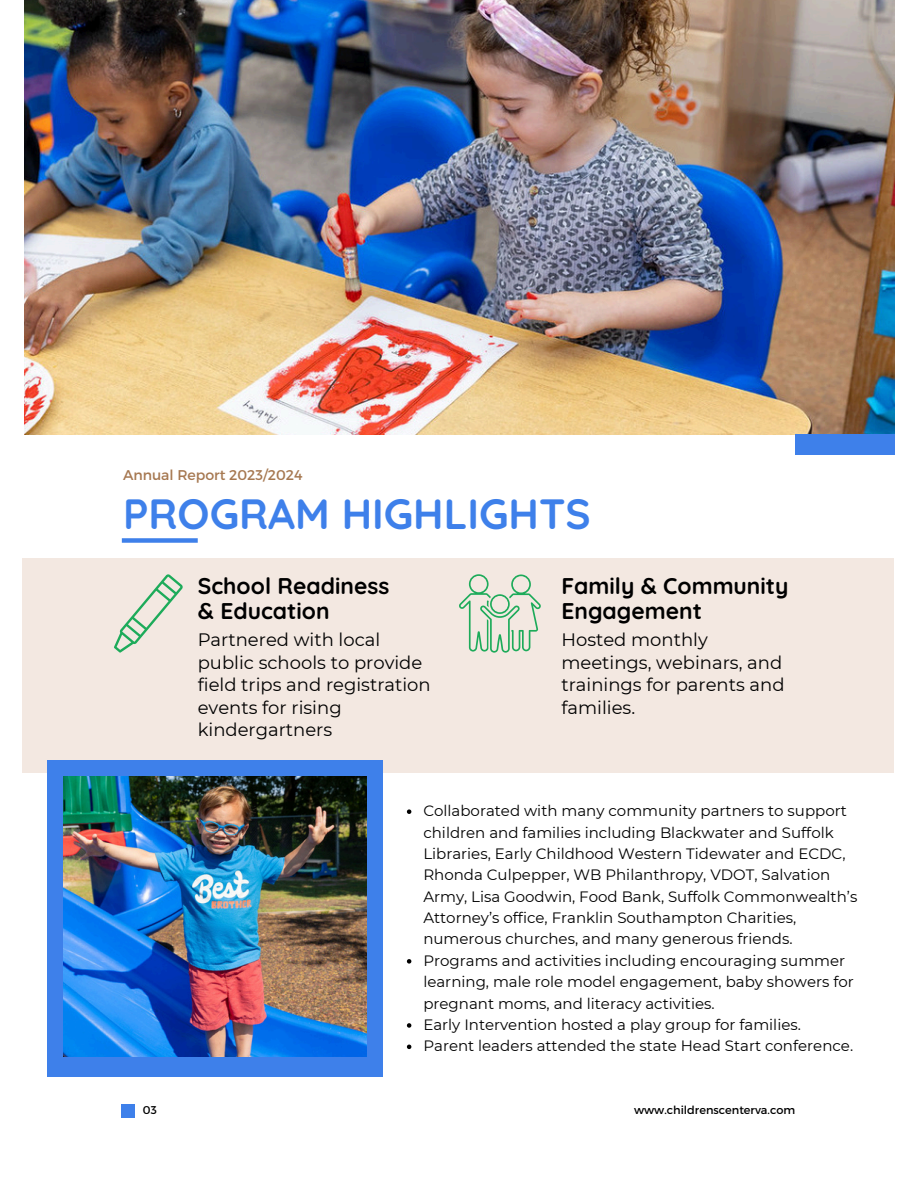
<style>
.page{position:relative;width:918px;height:1188px;background:#fff}
.page>*{position:absolute;margin:0;border:0;box-sizing:border-box;transform-origin:0 0}
.t1{font:700 42.3px "Quicksand";color:#3e80ea}
.t2{font:700 22.8px/24.8px "Quicksand";color:#000}
.t3{font:18px/22.5px "Montserrat";color:#000}
.t4{font:15px/21.3px "Montserrat";color:#000}
.t5{font:14.1px "Montserrat";color:#a67851}
.t6{font:11.25px "Montserrat";color:#000}
</style>
<div class="page">
<img style="left:24px;top:0;width:870px;height:435px">
<div style="left:122px;top:538px;width:76px;height:5px;background:#3e80ea"></div>
<div style="left:122px;top:1104px;width:13px;height:13px;background:#3e80ea"></div>
<div style="left:22px;top:559px;width:872px;height:214px;background:#f3e8e1"></div>
<div style="left:47px;top:760px;width:335px;height:317px;background:#3e80ea"></div>
<img style="left:64px;top:776px;width:302px;height:280px">
<div style="left:795px;top:435px;width:99px;height:20px;background:#3e80ea"></div>
<svg style="left:114px;top:574px;width:68px;height:79px"></svg>
<svg style="left:459px;top:574px;width:82px;height:79px"></svg>
<svg style="left:407px;top:809px;width:4px;height:5px"></svg>
<svg style="left:407px;top:959px;width:4px;height:5px"></svg>
<svg style="left:407px;top:1023px;width:4px;height:5px"></svg>
<svg style="left:407px;top:1045px;width:4px;height:4px"></svg>
<h4 class="t5" style="left:123px;top:466px;width:181px">Annual Report 2023/2024</h4>
<p class="t1" style="left:123px;top:487px;width:469px">PROGRAM HIGHLIGHTS</p>
<h3 class="t2" style="left:198px;top:573px;width:193px">School Readiness &amp; Education</h3>
<p class="t2" style="left:561px;top:573px;width:229px">Family &amp; Community<br>Engagement</p>
<p class="t3" style="left:198px;top:628px;width:235px">Partnered with local public schools to provide field trips and registration events for rising kindergartners</p>
<h2 class="t3" style="left:561px;top:628px;width:225px">Hosted monthly meetings, webinars, and trainings for parents and families.</h2>
<h2 class="t4" style="left:423px;top:800px;width:435px">Collaborated with many community partners to support children and families including Blackwater and Suffolk Libraries, Early Childhood Western Tidewater and ECDC, Rhonda Culpepper, WB Philanthropy, VDOT, Salvation Army, Lisa Goodwin, Food Bank, Suffolk Commonwealth’s Attorney’s office, Franklin Southampton Charities, numerous churches, and many generous friends.</h2>
<h3 class="t4" style="left:423px;top:950px;width:432px">Programs and activities including encouraging summer learning, male role model engagement, baby showers for pregnant moms, and literacy activities.</h3>
<p class="t4" style="left:423px;top:1014px;width:379px">Early Intervention hosted a play group for families.</p>
<p class="t4" style="left:423px;top:1035px;width:431px">Parent leaders attended the state Head Start conference.</p>
<p class="t6" style="left:143px;top:1103px;width:15px">03</p>
<h1 class="t6" style="left:634px;top:1103px;width:163px">www.childrenscenterva.com</h1>
</div>
